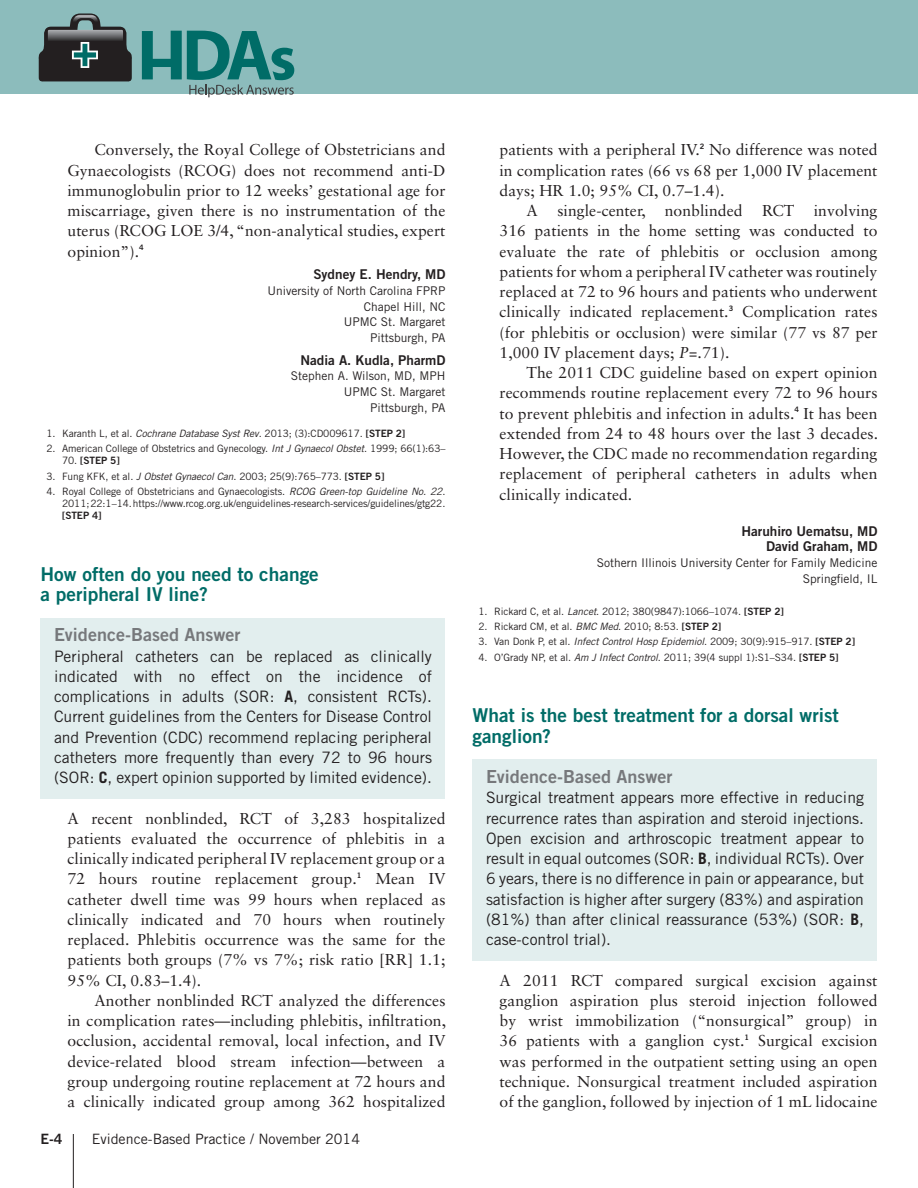
<style>
.page{position:relative;width:918px;height:1188px;background:#fff}
.page>*{position:absolute;margin:0;border:0;box-sizing:border-box;transform-origin:0 0}
.H-1{font:19.2px/20.2px "Trade Gothic LT Std Bd 2";color:#006c67}
.Evidence-Based_Answe{font:18px "Trade Gothic LT Std Bd 2";color:#76787b}
.Body_Copy{font:15.75px/20.2px "Sabon LT Std";letter-spacing:.005em;color:#231f20;text-align:justify}
.Evidence-Base_Answer{font:15.75px/20.2px "Trade Gothic LT Std";color:#231f20;text-align:justify}
.t1{font:14.25px "Trade Gothic LT Std";color:#231f20}
.t2{font:14.25px "Trade Gothic LT Std Bd 2";color:#231f20}
.Author_Name{font:13.5px "Trade Gothic LT Std Bd 2";color:#231f20}
.Author_Affil{font:12px "Trade Gothic LT Std";color:#231f20}
.Ref_Text{font:10.2px/12px "Trade Gothic LT Std";letter-spacing:-.01em;color:#231f20;text-align:justify}
.Ref_Text-2{font:10.2px "Trade Gothic LT Std Bd 2";color:#231f20}
.s1{font-style:italic}
.s2{font-family:"Trade Gothic LT Std Bd 2"}
.s3{font-family:"Trade Gothic LT Std"}
.s4{font-weight:700}
</style>
<div class="page">
<div style="left:0;top:0;width:918px;height:94px;background:#8cbcbc"></div>
<hr style="left:73px;top:1134px;width:1px;height:54px;background:#231f20">
<svg style="left:142px;top:31px;width:152px;height:66px"></svg>
<svg style="left:38px;top:14px;width:94px;height:68px"></svg>
<div style="left:472px;top:759px;width:406px;height:202px;background:#e2eeee"></div>
<div style="left:40px;top:618px;width:406px;height:181px;background:#e2eeee"></div>
<p class="Body_Copy" style="left:68px;top:139px;width:380px;text-indent:27px">Conversely, the Royal College of Obstetricians and Gynaecologists (RCOG) does not recommend anti-D immunoglobulin prior to 12 weeks’ gestational age for miscarriage, given there is no instrumentation of the uterus (RCOG LOE 3/4, “non-analytical studies, expert opinion”).<sup>4</sup></p>
<p class="Author_Name" style="left:313px;top:266px;width:134px">Sydney E. Hendry, MD</p>
<p class="Author_Affil" style="left:268px;top:283px;width:179px">University of North Carolina FPRP</p>
<p class="Author_Affil" style="left:364px;top:299px;width:83px">Chapel Hill, NC</p>
<p class="Author_Affil" style="left:344px;top:315px;width:103px">UPMC St. Margaret</p>
<p class="Author_Affil" style="left:370px;top:330px;width:77px">Pittsburgh, PA</p>
<p class="Author_Name" style="left:300px;top:351px;width:147px">Nadia A. Kudla, PharmD</p>
<p class="Author_Affil" style="left:291px;top:369px;width:156px">Stephen A. Wilson, MD, MPH</p>
<p class="Author_Affil" style="left:344px;top:384px;width:103px">UPMC St. Margaret</p>
<p class="Author_Affil" style="left:370px;top:400px;width:77px">Pittsburgh, PA</p>
<p class="Ref_Text" style="left:46px;top:427px;width:360px">1. Karanth L, et al. <span class="s1">Cochrane Database Syst Rev</span>. 2013; (3):CD009617. <span class="s2">[STEP 2]</span></p>
<p class="Ref_Text" style="left:46px;top:443px;width:401px">2. American College of Obstetrics and Gynecology. <span class="s1">Int J Gynaecol Obstet</span>. 1999; 66(1):63–</p>
<p class="Ref_Text-2" style="left:62px;top:455px;width:59px"><span class="s3">70.</span> [STEP 5]</p>
<p class="Ref_Text" style="left:46px;top:470px;width:340px">3. Fung KFK, et al. <span class="s1">J Obstet Gynaecol Can</span>. 2003; 25(9):765–773. <span class="s2">[STEP 5]</span></p>
<p class="Ref_Text" style="left:62px;top:485px;width:385px;text-indent:-16px">4. Royal College of Obstetricians and Gynaecologists. <span class="s1">RCOG Green-top Guideline No. 22</span>.<br>2011; 22:1–14. https://www.rcog.org.uk/enguidelines-research-services/guidelines/gtg22. <span class="s2">[STEP 4]</span></p>
<p class="H-1" style="left:40px;top:563px;width:280px">How often do you need to change a peripheral IV line?</p>
<p class="Evidence-Based_Answe" style="left:54px;top:624px;width:188px">Evidence-Based Answer</p>
<p class="Evidence-Base_Answer" style="left:54px;top:646px;width:380px">Peripheral catheters can be replaced as clinically indicated with no effect on the incidence of complications in adults (SOR: <span class="s4">A</span>, consistent RCTs).<br>Current guidelines from the Centers for Disease Control and Prevention (CDC) recommend replacing peripheral catheters more frequently than every 72 to 96 hours (SOR: <span class="s4">C</span>, expert opinion supported by limited evidence).</p>
<p class="Body_Copy" style="left:68px;top:808px;width:380px">A recent nonblinded, RCT of 3,283 hospitalized patients evaluated the occurrence of phlebitis in a clinically indicated peripheral IV replacement group or a 72 hours routine replacement group.<sup>1</sup> Mean IV catheter dwell time was 99 hours when replaced as clinically indicated and 70 hours when routinely replaced. Phlebitis occurrence was the same for the patients both groups (7% vs 7%; risk ratio [RR] 1.1; 95% CI, 0.83–1.4).</p>
<p class="Body_Copy" style="left:68px;top:990px;width:380px;text-indent:27px">Another nonblinded RCT analyzed the differences in complication rates—including phlebitis, infiltration, occlusion, accidental removal, local infection, and IV device-related blood stream infection—between a group undergoing routine replacement at 72 hours and a clinically indicated group among 362 hospitalized</p>
<p class="t2" style="left:40px;top:1130px;width:24px">E-4</p>
<p class="t1" style="left:92px;top:1131px;width:270px">Evidence-Based Practice / November 2014</p>
<p class="Body_Copy" style="left:500px;top:139px;width:380px">patients with a peripheral IV.<sup>2</sup> No difference was noted in complication rates (66 vs 68 per 1,000 IV placement days; HR 1.0; 95% CI, 0.7–1.4).</p>
<p class="Body_Copy" style="left:500px;top:200px;width:380px;text-indent:27px">A single-center, nonblinded RCT involving 316 patients in the home setting was conducted to evaluate the rate of phlebitis or occlusion among patients for whom a peripheral IV catheter was routinely replaced at 72 to 96 hours and patients who underwent clinically indicated replacement.<sup>3</sup> Complication rates (for phlebitis or occlusion) were similar (77 vs 87 per 1,000 IV placement days; <span class="s1">P</span>=.71).</p>
<p class="Body_Copy" style="left:500px;top:362px;width:380px;text-indent:27px">The 2011 CDC guideline based on expert opinion recommends routine replacement every 72 to 96 hours to prevent phlebitis and infection in adults.<sup>4</sup> It has been extended from 24 to 48 hours over the last 3 decades.<br>However, the CDC made no recommendation regarding replacement of peripheral catheters in adults when clinically indicated.</p>
<p class="Author_Name" style="left:741px;top:522px;width:138px">Haruhiro Uematsu, MD</p>
<p class="Author_Name" style="left:766px;top:538px;width:113px">David Graham, MD</p>
<p class="Author_Affil" style="left:597px;top:555px;width:282px">Sothern Illinois University Center for Family Medicine</p>
<p class="Author_Affil" style="left:803px;top:571px;width:76px">Springfield, IL</p>
<p class="Ref_Text" style="left:478px;top:605px;width:307px">1. Rickard C, et al. <span class="s1">Lancet</span>. 2012; 380(9847):1066–1074. <span class="s2">[STEP 2]</span></p>
<p class="Ref_Text" style="left:478px;top:620px;width:244px">2. Rickard CM, et al. <span class="s1">BMC Med</span>. 2010; 8:53. <span class="s2">[STEP 2]</span></p>
<p class="Ref_Text" style="left:478px;top:636px;width:378px">3. Van Donk P, et al. <span class="s1">Infect Control Hosp Epidemiol</span>. 2009; 30(9):915–917. <span class="s2">[STEP 2]</span></p>
<p class="Ref_Text" style="left:478px;top:651px;width:362px">4. O’Grady NP, et al. <span class="s1">Am J Infect Control</span>. 2011; 39(4 suppl 1):S1–S34. <span class="s2">[STEP 5]</span></p>
<p class="H-1" style="left:472px;top:705px;width:368px">What is the best treatment for a dorsal wrist ganglion?</p>
<p class="Evidence-Based_Answe" style="left:486px;top:765px;width:188px">Evidence-Based Answer</p>
<p class="Evidence-Base_Answer" style="left:486px;top:787px;width:380px">Surgical treatment appears more effective in reducing recurrence rates than aspiration and steroid injections.<br>Open excision and arthroscopic treatment appear to result in equal outcomes (SOR: <span class="s4">B</span>, individual RCTs). Over 6 years, there is no difference in pain or appearance, but satisfaction is higher after surgery (83%) and aspiration (81%) than after clinical reassurance (53%) (SOR: <span class="s4">B</span>, case-control trial).</p>
<p class="Body_Copy" style="left:500px;top:970px;width:380px">A 2011 RCT compared surgical excision against ganglion aspiration plus steroid injection followed by wrist immobilization (“nonsurgical” group) in 36 patients with a ganglion cyst.<sup>1</sup> Surgical excision was performed in the outpatient setting using an open technique. Nonsurgical treatment included aspiration of the ganglion, followed by injection of 1 mL lidocaine</p>
</div>
